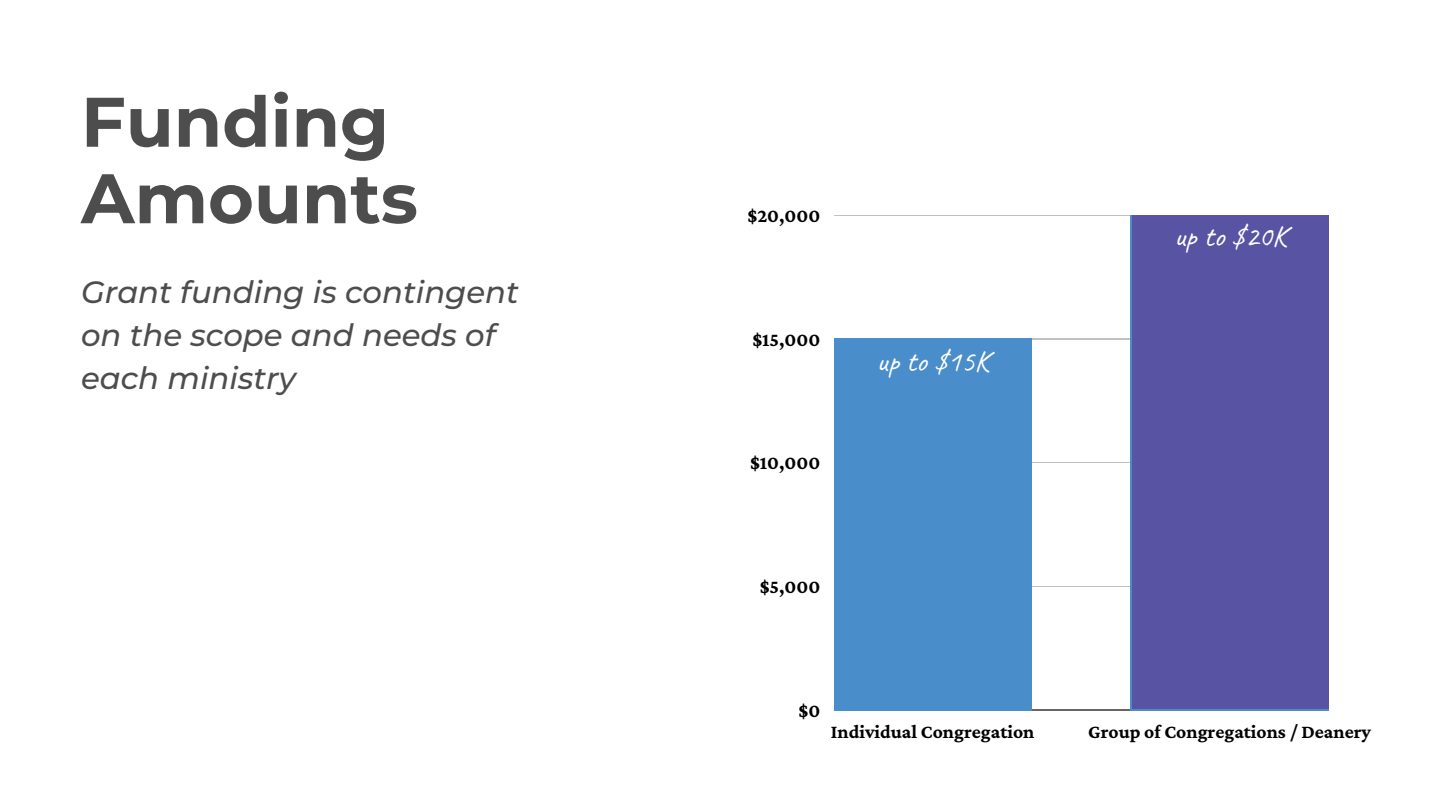
<style>
.page{position:relative;width:1440px;height:810px;background:#fff}
.page>*{position:absolute;margin:0;border:0;box-sizing:border-box;transform-origin:0 0}
.t1{font:700 70px/76.5px "Montserrat";color:#4d4d4d}
.t2{font:italic 500 30.7px/42.8px "Montserrat";color:#4d4d4d}
.t3{font:30px "Caveat";color:#fff}
.t4{font:700 19.6px "Crimson Pro";color:#000}
</style>
<div class="page">
<hr style="left:834px;top:215px;width:495px;height:1px;background:#000">
<hr style="left:834px;top:339px;width:495px;height:1px;background:#000">
<hr style="left:834px;top:462px;width:495px;height:1px;background:#000">
<hr style="left:834px;top:586px;width:495px;height:1px;background:#000">
<hr style="left:834px;top:710px;width:495px;height:1px;background:#000">
<div style="left:834px;top:339px;width:198px;height:371px;background:#498dcb"></div>
<div style="left:1132px;top:215px;width:197px;height:494px;background:#5953a3"></div>
<h1 class="t1" style="left:81px;top:83px;width:338px">Funding<br>Amounts</h1>
<h2 class="t2" style="left:81px;top:271px;width:439px">Grant funding is contingent on the scope and needs of each ministry</h2>
<p class="t4" style="left:748px;top:204px;width:74px">$20,000</p>
<p class="t4" style="left:753px;top:328px;width:69px">$15,000</p>
<p class="t4" style="left:750px;top:452px;width:71px">$10,000</p>
<h3 class="t3" style="left:877px;top:342px;width:114px">up to $15K</h3>
<h3 class="t3" style="left:1174px;top:217px;width:114px">up to $20K</h3>
<p class="t4" style="left:760px;top:575px;width:62px">$5,000</p>
<p class="t4" style="left:799px;top:699px;width:23px">$0</p>
<p class="t4" style="left:831px;top:720px;width:205px">Individual Congregation</p>
<p class="t4" style="left:1088px;top:720px;width:285px">Group of Congregations / Deanery</p>
</div>
